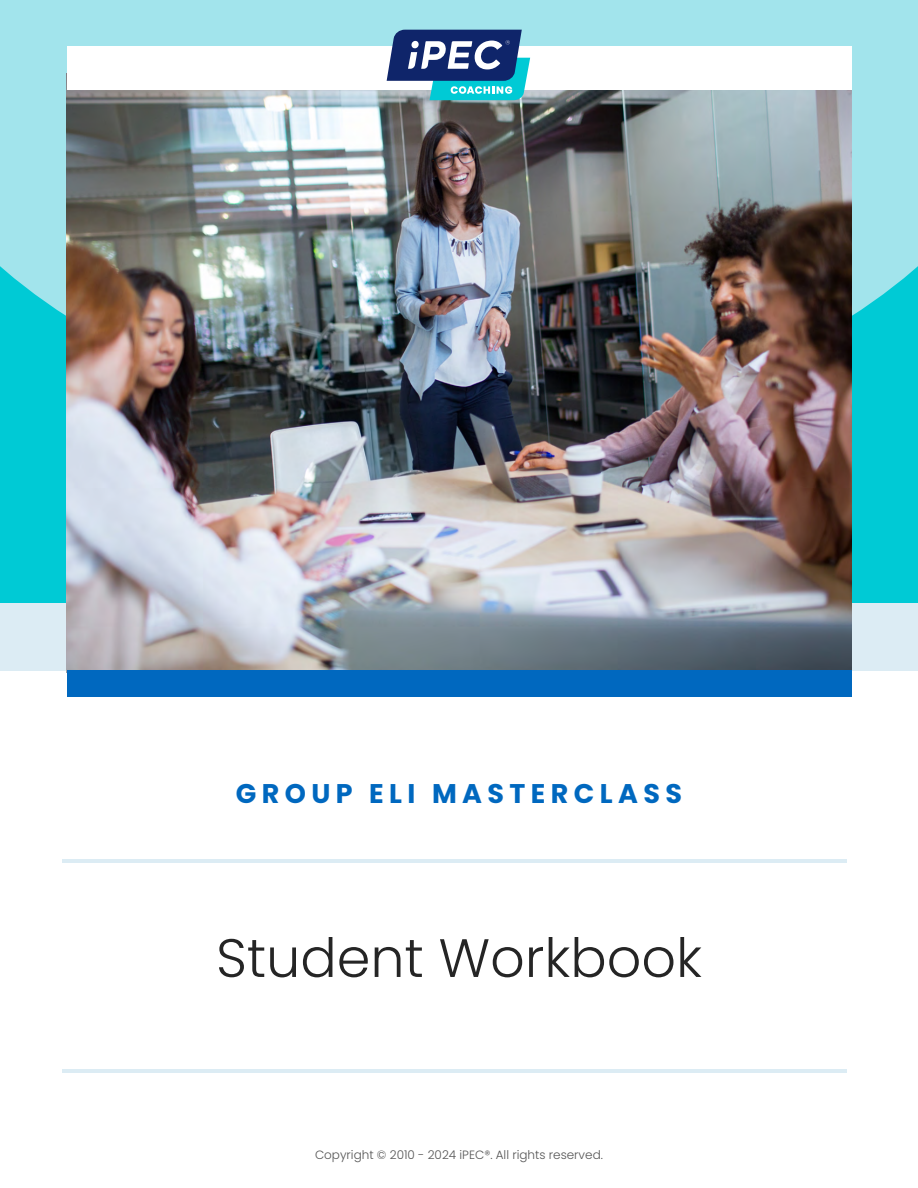
<style>
.page{position:relative;width:918px;height:1188px;background:#fff}
.page>*{position:absolute;margin:0;border:0;box-sizing:border-box;transform-origin:0 0}
.t1{font:300 54px "Poppins";color:#252525}
.t2{font:700 27px "Poppins";letter-spacing:.2em;color:#0068bf}
.t3{font:300 12px "Poppins";color:#545454}
</style>
<div class="page">
<div style="left:0;top:0;width:918px;height:603px;background:#00cad5"></div>
<svg style="left:0;top:0;width:918px;height:426px;fill:#a2e4ec"></svg>
<div style="left:0;top:603px;width:918px;height:67px;background:#dcecf4"></div>
<img style="left:67px;top:90px;width:784px;height:580px">
<div style="left:67px;top:670px;width:784px;height:27px;background:#0068bf"></div>
<hr style="left:62px;top:859px;width:784px;height:4px;background:#dcecf4">
<hr style="left:62px;top:1069px;width:784px;height:4px;background:#dcecf4">
<div style="left:67px;top:46px;width:784px;height:44px;background:#fff"></div>
<svg style="left:387px;top:30px;width:143px;height:70px"></svg>
<h2 class="t2" style="left:236px;top:778px;width:448px">GROUP ELI MASTERCLASS</h2>
<h1 class="t1" style="left:216px;top:927px;width:487px">Student Workbook</h1>
<p class="t3" style="left:315px;top:1148px;width:289px">Copyright © 2010 - 2024 iPEC®. All rights reserved.</p>
</div>
